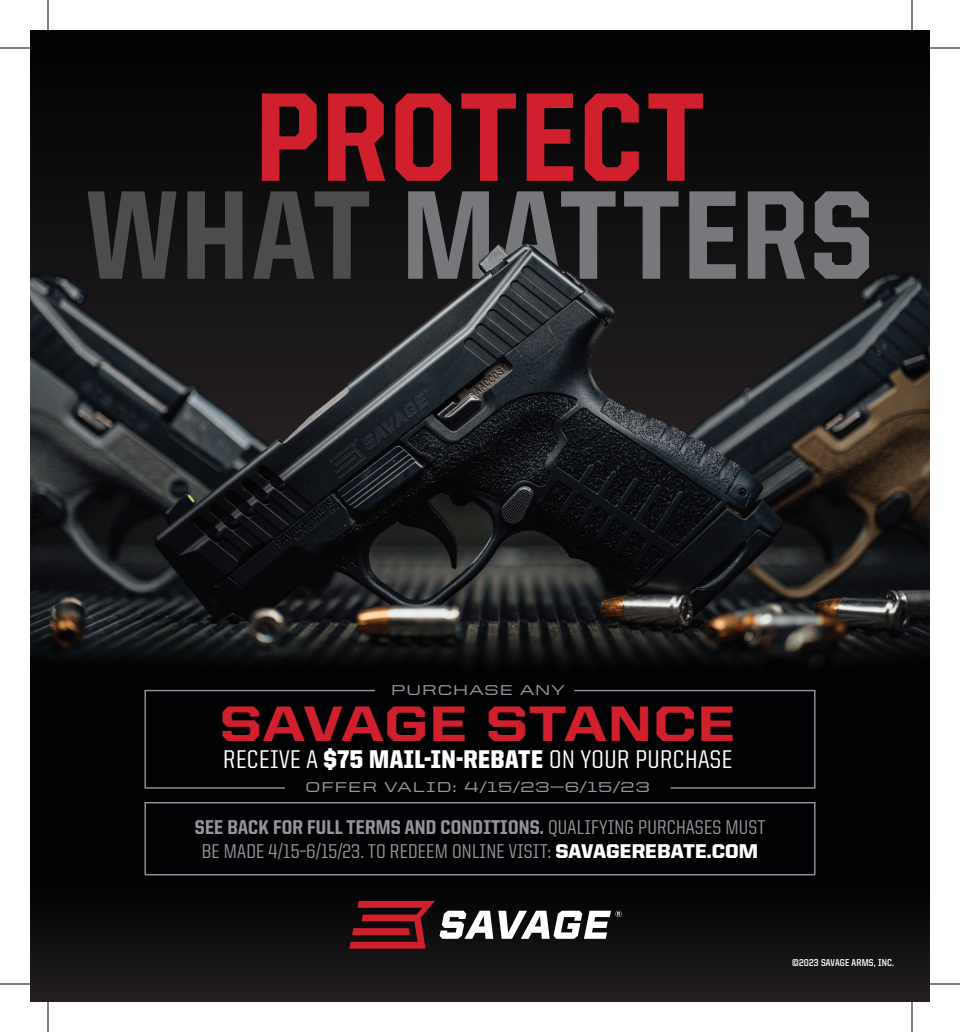
<style>
.page{position:relative;width:960px;height:1032px;background:#fff}
.page>*{position:absolute;margin:0;border:0;box-sizing:border-box;transform-origin:0 0}
.t1{font:800 126.6px/98px "United Sans Semi Cond";letter-spacing:.025em;color:#d0202e;text-align:center}
.t2{font:800 50px "United Sans Semi Ext";letter-spacing:.005em;color:#d0202e}
.t3{font:500 25.8px "United Sans Semi Cond";letter-spacing:.02em;color:#fff}
.t4{font:500 20px/24px "United Sans Semi Cond";letter-spacing:.01em;color:#939598;text-align:center}
.t5{font:500 14.2px "United Sans Ext";letter-spacing:.03em;color:#939598}
.t6{font:700 10px "United Sans Semi Cond";letter-spacing:.02em;color:#fff}
.s1{color:#4b4c4d}
.s2{color:#76787b}
.s3{font-weight:900}
.s4{font-weight:800}
.s5{font-family:"United Sans Reg";font-weight:900;color:#fff}
</style>
<div class="page">
<div style="left:30px;top:30px;width:900px;height:972px;background:#010203"></div>
<div style="left:30px;top:30px;width:900px;height:515px;background:#0a090a"></div>
<div style="left:30px;top:854px;width:900px;height:148px;background:linear-gradient(to bottom,#000,#211d1e)"></div>
<img style="left:30px;top:243px;width:900px;height:423px">
<div style="left:782px;top:948px;width:121px;height:29px;background:#181617"></div>
<svg style="left:349px;top:901px;width:273px;height:48px"></svg>
<div style="left:144px;top:802px;width:672px;height:73px;border:1px solid #939598"></div>
<svg style="left:574px;top:689px;width:242px;height:100px"></svg>
<svg style="left:144px;top:689px;width:231px;height:100px"></svg>
<hr style="left:0;top:48px;width:30px;height:1px;background:#000">
<hr style="left:930px;top:48px;width:30px;height:1px;background:#000">
<hr style="left:0;top:984px;width:30px;height:1px;background:#000">
<hr style="left:930px;top:984px;width:30px;height:1px;background:#000">
<hr style="left:48px;top:0;width:1px;height:30px;background:#000">
<hr style="left:48px;top:1002px;width:1px;height:30px;background:#000">
<hr style="left:912px;top:0;width:1px;height:30px;background:#000">
<hr style="left:912px;top:1002px;width:1px;height:30px;background:#000">
<h1 class="t1" style="left:87px;top:87px;width:788px">PROTECT<br><span class="s1">WHAT</span> <span class="s2">MATTERS</span></h1>
<p class="t5" style="left:391px;top:682px;width:176px">PURCHASE ANY</p>
<h2 class="t2" style="left:220px;top:695px;width:518px">SAVAGE STANCE</h2>
<p class="t3" style="left:223px;top:746px;width:510px">RECEIVE A <span class="s3">$75 MAIL-IN-REBATE</span> ON YOUR PURCHASE</p>
<p class="t5" style="left:305px;top:779px;width:347px">OFFER VALID: 4/15/23—6/15/23</p>
<p class="t4" style="left:195px;top:815px;width:572px"><span class="s4">SEE BACK FOR FULL TERMS AND CONDITIONS.</span> QUALIFYING PURCHASES MUST<br>BE MADE 4/15–6/15/23. TO REDEEM ONLINE VISIT: <span class="s5">SAVAGEREBATE.COM</span></p>
<p class="t6" style="left:792px;top:957px;width:103px">©2023 SAVAGE ARMS, INC.</p>
</div>
